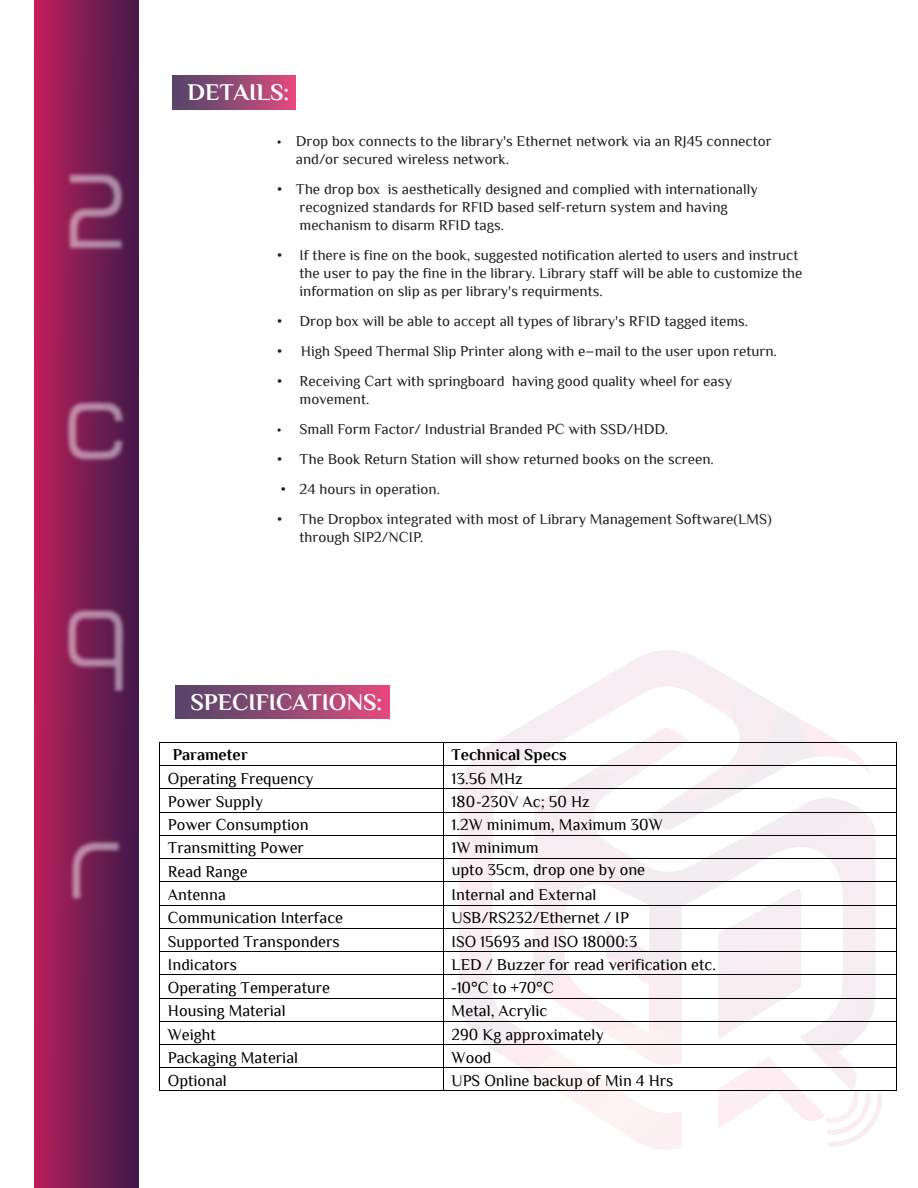
<style>
.page{position:relative;width:918px;height:1188px;background:#fff}
.page>*{position:absolute;margin:0;border:0;box-sizing:border-box;transform-origin:0 0}
.t1{font:700 24px "Philosopher";color:#fff}
.t2{font:16.5px/23.1px "Philosopher";color:#010101}
.t3{font:700 16.5px "Philosopher";color:#010101}
.t4{font:15px/18px "Philosopher";color:#231f20}
.s1{font-family:"Myriad Pro"}
.s2{font-family:"Calibri"}
</style>
<div class="page">
<div style="left:35px;top:0;width:103px;height:1188px;background:linear-gradient(to right,#b91f5a,#3f1a49)"></div>
<img style="left:34px;top:556px;width:126px;height:188px">
<img style="left:34px;top:121px;width:105px;height:180px">
<img style="left:34px;top:349px;width:105px;height:163px">
<img style="left:34px;top:788px;width:126px;height:164px">
<svg style="left:735px;top:681px;width:43px;height:37px"></svg>
<svg style="left:715px;top:718px;width:161px;height:213px"></svg>
<svg style="left:459px;top:650px;width:256px;height:281px"></svg>
<svg style="left:459px;top:931px;width:423px;height:219px"></svg>
<svg style="left:798px;top:718px;width:78px;height:77px"></svg>
<div style="left:172px;top:76px;width:124px;height:33px;background:linear-gradient(to right,#4e456a,#de4b7d)"></div>
<div style="left:175px;top:685px;width:215px;height:34px;background:linear-gradient(to right,#4e456a,#de4b7d)"></div>
<hr style="left:160px;top:742px;width:283px;height:1px;background:#010101">
<hr style="left:444px;top:742px;width:452px;height:1px;background:#010101">
<hr style="left:160px;top:765px;width:283px;height:1px;background:#010101">
<hr style="left:444px;top:765px;width:452px;height:1px;background:#010101">
<hr style="left:160px;top:788px;width:283px;height:1px;background:#010101">
<hr style="left:444px;top:788px;width:452px;height:1px;background:#010101">
<hr style="left:160px;top:812px;width:283px;height:1px;background:#010101">
<hr style="left:444px;top:812px;width:452px;height:1px;background:#010101">
<hr style="left:160px;top:835px;width:283px;height:1px;background:#010101">
<hr style="left:444px;top:835px;width:452px;height:1px;background:#010101">
<hr style="left:160px;top:858px;width:283px;height:1px;background:#010101">
<hr style="left:444px;top:858px;width:452px;height:1px;background:#010101">
<hr style="left:160px;top:881px;width:283px;height:1px;background:#010101">
<hr style="left:444px;top:881px;width:452px;height:1px;background:#010101">
<hr style="left:160px;top:905px;width:283px;height:1px;background:#010101">
<hr style="left:444px;top:905px;width:452px;height:1px;background:#010101">
<hr style="left:160px;top:928px;width:283px;height:1px;background:#010101">
<hr style="left:444px;top:928px;width:452px;height:1px;background:#010101">
<hr style="left:160px;top:951px;width:283px;height:1px;background:#010101">
<hr style="left:444px;top:951px;width:452px;height:1px;background:#010101">
<hr style="left:160px;top:974px;width:283px;height:1px;background:#010101">
<hr style="left:444px;top:974px;width:452px;height:1px;background:#010101">
<hr style="left:160px;top:998px;width:283px;height:1px;background:#010101">
<hr style="left:444px;top:998px;width:452px;height:1px;background:#010101">
<hr style="left:160px;top:1021px;width:283px;height:1px;background:#010101">
<hr style="left:444px;top:1021px;width:452px;height:1px;background:#010101">
<hr style="left:160px;top:1044px;width:283px;height:1px;background:#010101">
<hr style="left:444px;top:1044px;width:452px;height:1px;background:#010101">
<hr style="left:160px;top:1067px;width:283px;height:1px;background:#010101">
<hr style="left:444px;top:1067px;width:452px;height:1px;background:#010101">
<hr style="left:160px;top:1090px;width:283px;height:1px;background:#010101">
<svg style="left:443px;top:742px;width:1px;height:349px"></svg>
<hr style="left:444px;top:1090px;width:452px;height:1px;background:#010101">
<svg style="left:896px;top:742px;width:1px;height:349px"></svg>
<h1 class="t1" style="left:188px;top:79px;width:103px">DETAILS:</h1>
<p class="t4" style="left:296px;top:133px;width:477px;text-indent:-19px"><span class="s1">•</span> Drop box connects to the library's Ethernet network via an RJ45 connector and/or secured wireless network.</p>
<p class="t4" style="left:300px;top:181px;width:460px;text-indent:-23px">• The drop box is aesthetically designed and complied with internationally recognized standards for RFID based self-return system and having mechanism to disarm RFID tags.</p>
<p class="t4" style="left:300px;top:247px;width:504px;text-indent:-23px">• If there is fine on the book, suggested notification alerted to users and instruct the user to pay the fine in the library. Library staff will be able to customize the information on slip as per library's requirments.</p>
<p class="t4" style="left:277px;top:313px;width:473px">• Drop box will be able to accept all types of library's RFID tagged items.</p>
<p class="t4" style="left:277px;top:343px;width:501px">• High Speed Thermal Slip Printer along with e–mail to the user upon return.</p>
<p class="t4" style="left:300px;top:373px;width:434px;text-indent:-23px">• Receiving Cart with springboard having good quality wheel for easy movement.</p>
<p class="t4" style="left:277px;top:421px;width:393px"><span class="s1">•</span> Small Form Factor/ Industrial Branded PC with SSD/HDD.</p>
<p class="t4" style="left:277px;top:451px;width:438px">• The Book Return Station will show returned books on the screen.</p>
<p class="t4" style="left:281px;top:481px;width:161px">• 24 hours in operation.</p>
<p class="t4" style="left:300px;top:511px;width:474px;text-indent:-23px">• The Dropbox integrated with most of Library Management Software(LMS) through SIP2/NCIP.</p>
<h1 class="t1" style="left:191px;top:689px;width:193px">SPECIFICATIONS:</h1>
<p class="t3" style="left:173px;top:746px;width:76px">Parameter</p>
<p class="t3" style="left:452px;top:746px;width:117px">Technical Specs</p>
<p class="t2" style="left:168px;top:767px;width:147px">Operating Frequency</p>
<p class="t2" style="left:452px;top:767px;width:73px">13.56 MHz</p>
<p class="t2" style="left:168px;top:790px;width:97px">Power Supply</p>
<p class="t2" style="left:452px;top:790px;width:140px">180<span class="s2">-</span>230V Ac; 50 Hz</p>
<p class="t2" style="left:168px;top:814px;width:142px">Power Consumption</p>
<p class="t2" style="left:452px;top:814px;width:213px">1.2W minimum, Maximum 30W</p>
<p class="t2" style="left:168px;top:837px;width:138px">Transmitting Power</p>
<p class="t2" style="left:452px;top:837px;width:89px">1W minimum</p>
<p class="t2" style="left:168px;top:860px;width:81px">Read Range<br>Antenna</p>
<p class="t2" style="left:452px;top:858px;width:195px">upto 35cm, drop one by one</p>
<p class="t2" style="left:452px;top:883px;width:146px">Internal and External</p>
<p class="t2" style="left:168px;top:907px;width:177px">Communication Interface</p>
<p class="t2" style="left:452px;top:907px;width:179px">USB/RS232/Ethernet / IP</p>
<p class="t2" style="left:168px;top:930px;width:173px">Supported Transponders</p>
<p class="t2" style="left:452px;top:930px;width:187px">ISO 15693 and ISO 18000:3</p>
<p class="t2" style="left:168px;top:953px;width:71px">Indicators</p>
<p class="t2" style="left:452px;top:953px;width:266px">LED / Buzzer for read verification etc.</p>
<p class="t2" style="left:168px;top:976px;width:164px">Operating Temperature</p>
<p class="t2" style="left:452px;top:976px;width:104px"><span class="s2">-</span>10°C to +70°C</p>
<p class="t2" style="left:168px;top:1000px;width:119px">Housing Material</p>
<p class="t2" style="left:452px;top:1000px;width:97px">Metal, Acrylic</p>
<p class="t2" style="left:168px;top:1023px;width:50px">Weight</p>
<p class="t2" style="left:452px;top:1023px;width:154px">290 Kg approximately</p>
<p class="t2" style="left:168px;top:1046px;width:132px">Packaging Material</p>
<p class="t2" style="left:452px;top:1046px;width:41px">Wood</p>
<p class="t2" style="left:168px;top:1069px;width:60px">Optional</p>
<p class="t2" style="left:452px;top:1069px;width:223px">UPS Online backup of Min 4 Hrs</p>
</div>
